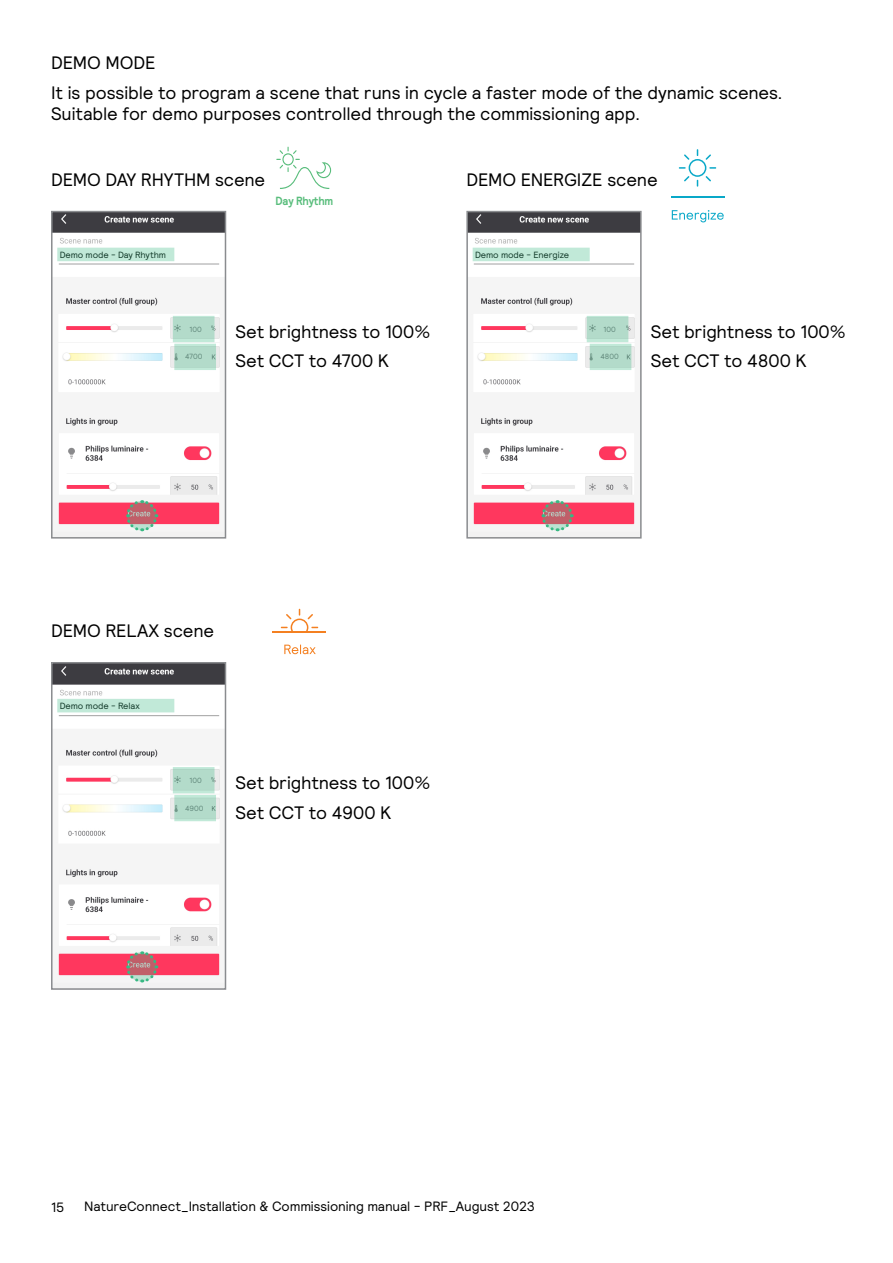
<style>
.page{position:relative;width:893px;height:1263px;background:#fff}
.page>*{position:absolute;margin:0;border:0;box-sizing:border-box;transform-origin:0 0}
.t1{font:18px "Signify Relative";letter-spacing:-.01em;color:#000}
.t2{font:13.5px "Signify Relative";letter-spacing:-.01em;color:#000}
.t3{font:700 11.85px "Signify Relative";letter-spacing:-.015em;color:#59bd7c;scale:.93 1}
.t4{font:9px "Signify Relative";letter-spacing:-.01em;color:#000}
.t5{font:7.5px "Signify Relative";letter-spacing:-.005em;color:#737277}
</style>
<div class="page">
<img style="left:54px;top:214px;width:169px;height:322px">
<div style="left:51px;top:211px;width:175px;height:328px;border:2px solid #8a8c8f"></div>
<img style="left:54px;top:665px;width:169px;height:322px">
<div style="left:51px;top:662px;width:175px;height:328px;border:2px solid #8a8c8f"></div>
<img style="left:469px;top:214px;width:170px;height:322px">
<div style="left:466px;top:211px;width:176px;height:328px;border:2px solid #8a8c8f"></div>
<div style="left:57px;top:248px;width:117px;height:13px;background:#c1e9d8"></div>
<div style="left:57px;top:699px;width:117px;height:13px;background:#c1e9d8"></div>
<div style="left:473px;top:248px;width:117px;height:13px;background:#c1e9d8"></div>
<svg style="left:174px;top:344px;width:42px;height:26px"></svg>
<svg style="left:174px;top:795px;width:42px;height:26px"></svg>
<div style="left:590px;top:344px;width:41px;height:26px;background:linear-gradient(to bottom,#aed6c5,#b7dfce)"></div>
<svg style="left:124px;top:498px;width:35px;height:35px"></svg>
<svg style="left:124px;top:949px;width:35px;height:35px"></svg>
<svg style="left:540px;top:498px;width:34px;height:35px"></svg>
<svg style="left:276px;top:147px;width:55px;height:42px"></svg>
<svg style="left:679px;top:149px;width:37px;height:38px"></svg>
<hr style="left:671px;top:196px;width:53px;height:2px;background:#09a8c8">
<svg style="left:672px;top:210px;width:52px;height:12px"></svg>
<svg style="left:173px;top:316px;width:41px;height:26px"></svg>
<svg style="left:173px;top:767px;width:41px;height:26px"></svg>
<div style="left:587px;top:316px;width:41px;height:26px;background:linear-gradient(to bottom,#b0d8c7,#b5ddcc)"></div>
<svg style="left:284px;top:645px;width:32px;height:9px"></svg>
<hr style="left:272px;top:631px;width:53px;height:1px;background:#f48021">
<svg style="left:281px;top:609px;width:37px;height:22px"></svg>
<p class="t1" style="left:51px;top:51px;width:106px">DEMO MODE</p>
<p class="t1" style="left:51px;top:81px;width:733px">It is possible to program a scene that runs in cycle a faster mode of the dynamic scenes.</p>
<p class="t1" style="left:51px;top:102px;width:591px">Suitable for demo purposes controlled through the commissioning app.</p>
<p class="t1" style="left:51px;top:168px;width:216px">DEMO DAY RHYTHM scene</p>
<p class="t1" style="left:466px;top:168px;width:193px">DEMO ENERGIZE scene</p>
<p class="t3" style="left:276px;top:193px;width:63px">Day Rhythm</p>
<p class="t4" style="left:60px;top:249px;width:108px">Demo mode - Day Rhythm</p>
<p class="t4" style="left:475px;top:249px;width:96px">Demo mode - Energize</p>
<p class="t5" style="left:190px;top:324px;width:14px">100</p>
<p class="t1" style="left:236px;top:320px;width:196px">Set brightness to 100%</p>
<p class="t5" style="left:603px;top:324px;width:14px">100</p>
<p class="t1" style="left:651px;top:320px;width:196px">Set brightness to 100%</p>
<p class="t5" style="left:185px;top:352px;width:19px">4700</p>
<p class="t1" style="left:236px;top:349px;width:155px">Set CCT to 4700 K</p>
<p class="t5" style="left:600px;top:352px;width:20px">4800</p>
<p class="t1" style="left:651px;top:349px;width:157px">Set CCT to 4800 K</p>
<p class="t1" style="left:51px;top:619px;width:165px">DEMO RELAX scene</p>
<p class="t4" style="left:60px;top:700px;width:82px">Demo mode - Relax</p>
<p class="t5" style="left:190px;top:775px;width:14px">100</p>
<p class="t5" style="left:185px;top:803px;width:20px">4900</p>
<p class="t1" style="left:236px;top:771px;width:196px">Set brightness to 100%</p>
<p class="t1" style="left:236px;top:801px;width:157px">Set CCT to 4900 K</p>
<p class="t2" style="left:51px;top:1198px;width:15px">15</p>
<p class="t2" style="left:84px;top:1197px;width:452px">NatureConnect_Installation &amp; Commissioning manual - PRF_August 2023</p>
</div>
